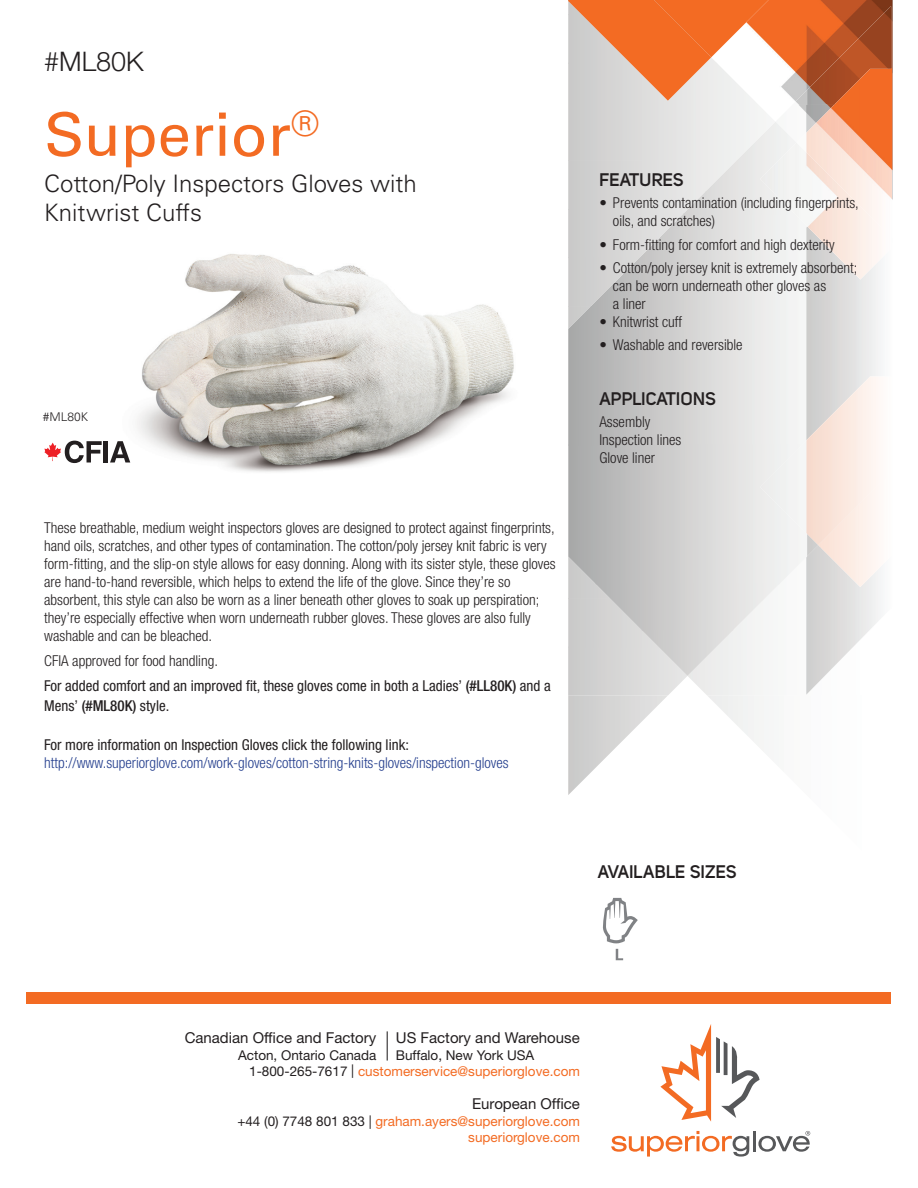
<style>
.page{position:relative;width:918px;height:1188px;background:#fff}
.page>*{position:absolute;margin:0;border:0;box-sizing:border-box;transform-origin:0 0}
.t1{font:60px "Univers LT Std";color:#f36b23}
.t2{font:300 27px "Helvetica Neue LT Std";color:#231f20}
.t3{font:300 24px/28.8px "Univers LT Std";color:#231f20}
.t4{font:700 18px "Uni Sans Semi";color:#231f20}
.t5{font:300 condensed 15px/18px "Helvetica Neue LT Std";color:#231f20}
.t6{font:condensed 15px/24.8px "Helvetica Neue LT Std";color:#231f20}
.t7{font:300 condensed 15px "Helvetica Neue LT Std";color:#253f8e}
.t8{font:15px "Helvetica Neue LT Std";color:#231f20}
.t9{font:13.5px/16.5px "Helvetica Neue LT Std";color:#231f20}
.t10{font:13.5px/16.5px "Helvetica Neue LT Std";color:#f36b23;text-align:right}
.t11{font:300 12px "Univers LT Std";color:#231f20}
.s1{font-weight:300}
.s2{font-weight:500}
.s3{color:#f36b23}
.s4{color:#231f20}
</style>
<div class="page">
<img style="left:769px;top:0;width:124px;height:200px">
<img style="left:891px;top:69px;width:1px;height:168px">
<svg style="left:707px;top:695px;width:57px;height:56px"></svg>
<img style="left:809px;top:6px;width:82px;height:63px">
<img style="left:728px;top:584px;width:153px;height:111px">
<img style="left:775px;top:104px;width:21px;height:18px">
<img style="left:792px;top:87px;width:4px;height:18px">
<img style="left:796px;top:69px;width:95px;height:74px">
<img style="left:818px;top:545px;width:63px;height:42px">
<svg style="left:568px;top:695px;width:100px;height:100px"></svg>
<img style="left:568px;top:63px;width:207px;height:97px">
<img style="left:568px;top:160px;width:138px;height:49px">
<img style="left:568px;top:209px;width:115px;height:48px">
<img style="left:568px;top:647px;width:120px;height:48px">
<img style="left:568px;top:257px;width:45px;height:27px">
<img style="left:568px;top:599px;width:73px;height:48px">
<img style="left:568px;top:584px;width:27px;height:15px">
<svg style="left:568px;top:0;width:201px;height:101px;background:#eba57f"></svg>
<img style="left:568px;top:445px;width:250px;height:139px">
<img style="left:706px;top:122px;width:90px;height:92px">
<img style="left:595px;top:584px;width:185px;height:46px">
<img style="left:641px;top:630px;width:93px;height:46px">
<img style="left:683px;top:191px;width:23px;height:23px">
<img style="left:568px;top:284px;width:46px;height:161px">
<img style="left:760px;top:143px;width:131px;height:136px">
<img style="left:760px;top:377px;width:130px;height:168px">
<div style="left:26px;top:993px;width:865px;height:11px;background:#f36b23"></div>
<svg style="left:611px;top:1131px;width:138px;height:26px"></svg>
<hr style="left:753px;top:1131px;width:3px;height:20px;background:#57585a">
<svg style="left:660px;top:1024px;width:100px;height:98px"></svg>
<svg style="left:758px;top:1131px;width:52px;height:21px"></svg>
<hr style="left:387px;top:1031px;width:1px;height:30px;background:#231f20">
<img style="left:103px;top:254px;width:411px;height:218px">
<svg style="left:603px;top:898px;width:35px;height:45px"></svg>
<svg style="left:616px;top:949px;width:7px;height:11px"></svg>
<hr style="left:104px;top:441px;width:4px;height:22px;background:#231f20">
<svg style="left:110px;top:441px;width:20px;height:22px"></svg>
<svg style="left:44px;top:441px;width:58px;height:22px"></svg>
<h2 class="t2" style="left:44px;top:45px;width:101px">#ML80K</h2>
<h1 class="t1" style="left:44px;top:99px;width:276px">Superior<sup>®</sup></h1>
<h3 class="t3" style="left:44px;top:169px;width:374px">Cotton/Poly Inspectors Gloves with<br>Knitwrist Cuffs</h3>
<p class="t11" style="left:43px;top:410px;width:47px">#ML80K</p>
<p class="t5" style="left:44px;top:519px;width:513px">These breathable, medium weight inspectors gloves are designed to protect against fingerprints, hand oils, scratches, and other types of contamination. The cotton/poly jersey knit fabric is very form-fitting, and the slip-on style allows for easy donning. Along with its sister style, these gloves are hand-to-hand reversible, which helps to extend the life of the glove. Since they’re so absorbent, this style can also be worn as a liner beneath other gloves to soak up perspiration; they’re especially effective when worn underneath rubber gloves. These gloves are also fully washable and can be bleached.</p>
<p class="t6" style="left:44px;top:648px;width:508px"><span class="s1">CFIA approved for food handling.<br></span>For added comfort and an improved fit, these gloves come in both a Ladies’ <span class="s2">(#LL80K)</span> and a</p>
<p class="t6" style="left:44px;top:693px;width:127px">Mens’ <span class="s2">(#ML80K)</span> style.</p>
<p class="t6" style="left:44px;top:733px;width:366px">For more information on Inspection Gloves click the following link:</p>
<p class="t7" style="left:44px;top:754px;width:466px">http://www.superiorglove.com/work-gloves/cotton-string-knits-gloves/inspection-gloves</p>
<p class="t4" style="left:599px;top:169px;width:86px">FEATURES</p>
<p class="t5" style="left:613px;top:194px;width:247px;text-indent:-14px">• Prevents contamination (including fingerprints, oils, and scratches)</p>
<p class="t5" style="left:599px;top:235px;width:237px">• Form-fitting for comfort and high dexterity</p>
<p class="t5" style="left:613px;top:259px;width:246px;text-indent:-14px">• Cotton/poly jersey knit is extremely absorbent; can be worn underneath other gloves as<br>a liner</p>
<p class="t5" style="left:599px;top:313px;width:84px">• Knitwrist cuff</p>
<p class="t5" style="left:599px;top:336px;width:145px">• Washable and reversible</p>
<p class="t4" style="left:599px;top:387px;width:118px">APPLICATIONS</p>
<p class="t5" style="left:599px;top:412px;width:83px">Assembly<br>Inspection lines<br>Glove liner</p>
<p class="t4" style="left:598px;top:860px;width:140px">AVAILABLE SIZES</p>
<p class="t8" style="left:185px;top:1029px;width:193px">Canadian Office and Factory</p>
<p class="t8" style="left:396px;top:1029px;width:185px">US Factory and Warehouse</p>
<p class="t9" style="left:238px;top:1046px;width:140px">Acton, Ontario Canada</p>
<p class="t9" style="left:249px;top:1046px;width:332px;text-indent:147px">Buffalo, New York USA<br>1-800-265-7617 | <span class="s3">customerservice@superiorglove.com</span></p>
<p class="t8" style="left:472px;top:1095px;width:109px">European Office</p>
<p class="t10" style="left:237px;top:1112px;width:344px"><span class="s4">+44 (0) 7748 801 833 |</span> graham.ayers@superiorglove.com superiorglove.com</p>
</div>
